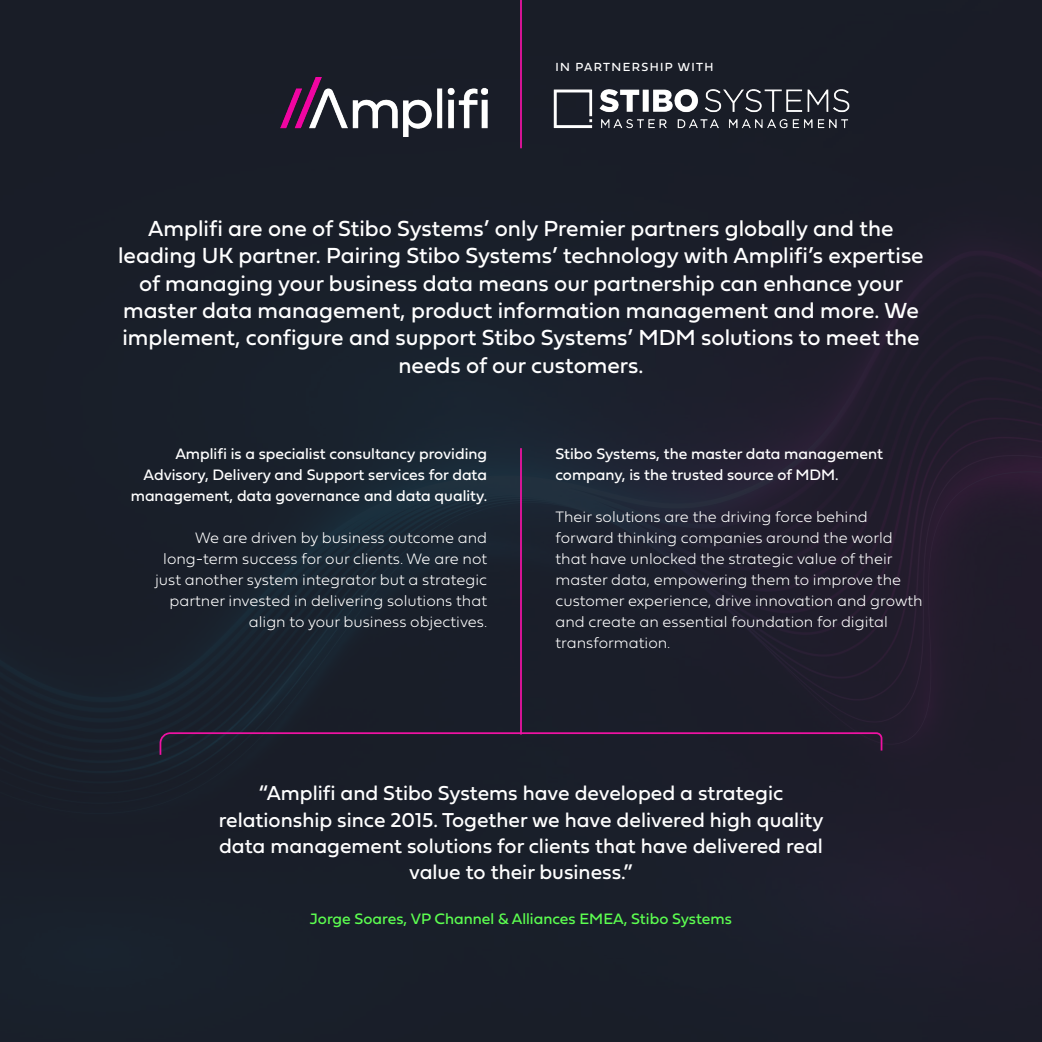
<style>
.page{position:relative;width:1042px;height:1042px;background:#fff}
.page>*{position:absolute;margin:0;border:0;box-sizing:border-box;transform-origin:0 0}
.t1{font:22.75px/27.3px "Fieldwork Geo Regular";color:#fff;text-align:center}
.t2{font:21px/26.2px "Fieldwork Geo Regular";color:#fff;text-align:center}
.t3{font:100 15.75px/21px "Fieldwork Geo";color:#fff}
.t4{font:15.75px/21px "Fieldwork Geo Regular";color:#fff;text-align:right}
.t5{font:15.75px "Fieldwork Geo Regular";color:#5cfe50}
.t6{font:12.25px "Fieldwork Geo Regular";letter-spacing:.11em;color:#fff}
</style>
<div class="page">
<img style="left:0;top:0;width:1041px;height:1041px">
<hr style="left:520px;top:448px;width:2px;height:285px;background:#ef12a3">
<svg style="left:159px;top:731px;width:724px;height:25px;background:#291d32"></svg>
<hr style="left:520px;top:0;width:2px;height:148px;background:#ef12a3">
<img style="left:281px;top:78px;width:206px;height:59px">
<img style="left:544px;top:71px;width:314px;height:73px">
<p class="t6" style="left:555px;top:57px;width:159px">IN PARTNERSHIP WITH</p>
<p class="t1" style="left:118px;top:214px;width:807px">Amplifi are one of Stibo Systems’ only Premier partners globally and the leading UK partner. Pairing Stibo Systems’ technology with Amplifi’s expertise of managing your business data means our partnership can enhance your master data management, product information management and more. We implement, configure and support Stibo Systems’ MDM solutions to meet the needs of our customers.</p>
<p class="t4" style="left:131px;top:442px;width:358px">Amplifi is a specialist consultancy providing<br>Advisory, Delivery and Support services for data management, data governance and data quality.</p>
<p class="t3" style="left:195px;top:526px;width:293px">We are driven by business outcome and</p>
<p class="t3" style="left:163px;top:547px;width:325px">long-term success for our clients. We are not</p>
<p class="t3" style="left:155px;top:568px;width:333px">just another system integrator but a strategic</p>
<p class="t3" style="left:169px;top:589px;width:319px">partner invested in delivering solutions that</p>
<p class="t3" style="left:249px;top:610px;width:240px">align to your business objectives.</p>
<p class="t4" style="left:555px;top:442px;width:329px;text-align:left">Stibo Systems, the master data management company, is the trusted source of MDM.</p>
<p class="t3" style="left:555px;top:505px;width:369px">Their solutions are the driving force behind forward thinking companies around the world that have unlocked the strategic value of their master data, empowering them to improve the customer experience, drive innovation and growth and create an essential foundation for digital transformation.</p>
<p class="t2" style="left:219px;top:779px;width:606px">“Amplifi and Stibo Systems have developed a strategic relationship since 2015. Together we have delivered high quality data management solutions for clients that have delivered real value to their business.”</p>
<p class="t5" style="left:310px;top:906px;width:423px">Jorge Soares, VP Channel &amp; Alliances EMEA, Stibo Systems</p>
</div>
